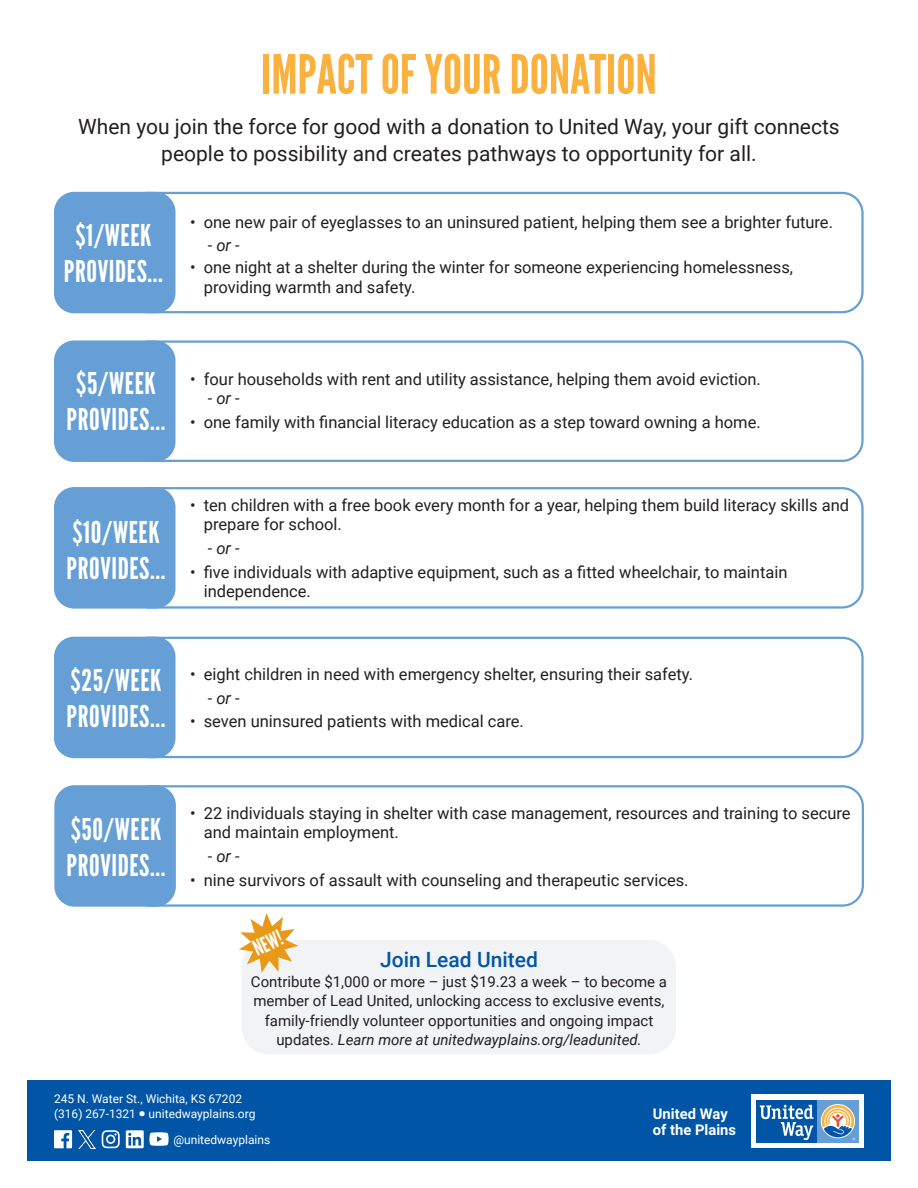
<style>
.page{position:relative;width:918px;height:1188px;background:#fff}
.page>*{position:absolute;margin:0;border:0;box-sizing:border-box;transform-origin:0 0}
.Bulleted_Text_-_Last_Bullet{font:54px "League Gothic";color:#fbb13d}
.t1{font:30px "League Gothic";letter-spacing:.02em;color:#fff}
.Topic_Intro_Text{font:21.45px "League Gothic";color:#fff}
.Bulleted_Text_-_Last_Bullet-2{font:21px/27px "Roboto";color:#231f20;text-align:center}
.t2{font:500 21px "Roboto";color:#0155a7}
.t3{font:16.5px/19.5px "Roboto";color:#231f20}
.t4{font:italic 16.5px "Roboto";color:#231f20}
.t5{font:15px/19.5px "Roboto";color:#231f20;text-align:center}
.t6{font:700 14.7px/15.9px "Roboto";color:#fff}
.t7{font:12px "Roboto";color:#fff}
.s1{font-style:italic}
</style>
<div class="page">
<svg style="left:160px;top:785px;width:704px;height:122px"></svg>
<div style="left:54px;top:785px;width:122px;height:122px;background:#669fd5;border-radius:20px"></div>
<svg style="left:145px;top:636px;width:719px;height:123px"></svg>
<div style="left:54px;top:637px;width:122px;height:121px;background:#669fd5;border-radius:20px"></div>
<svg style="left:160px;top:487px;width:704px;height:122px"></svg>
<div style="left:54px;top:487px;width:122px;height:122px;background:#669fd5;border-radius:20px"></div>
<svg style="left:160px;top:340px;width:704px;height:122px"></svg>
<div style="left:54px;top:340px;width:122px;height:122px;background:#669fd5;border-radius:20px"></div>
<svg style="left:145px;top:191px;width:719px;height:123px"></svg>
<div style="left:54px;top:192px;width:122px;height:121px;background:#669fd5;border-radius:20px"></div>
<div style="left:27px;top:1080px;width:864px;height:81px;background:#0155a7"></div>
<div style="left:751px;top:1095px;width:113px;height:53px;background:#fff"></div>
<div style="left:817px;top:1100px;width:42px;height:43px;background:#669fd5"></div>
<div style="left:757px;top:1100px;width:60px;height:43px;background:#0155a7"></div>
<svg style="left:821px;top:1104px;width:34px;height:34px"></svg>
<svg style="left:760px;top:1105px;width:54px;height:35px"></svg>
<svg style="left:822px;top:1105px;width:33px;height:35px"></svg>
<svg style="left:54px;top:1130px;width:18px;height:18px"></svg>
<svg style="left:102px;top:1130px;width:18px;height:18px"></svg>
<svg style="left:126px;top:1130px;width:43px;height:18px"></svg>
<img style="left:78px;top:1130px;width:18px;height:18px">
<div style="left:242px;top:940px;width:434px;height:114px;background:#f2f3f4;border-radius:27px"></div>
<svg style="left:239px;top:913px;width:59px;height:60px"></svg>
<p class="Bulleted_Text_-_Last_Bullet" style="left:261px;top:42px;width:397px">IMPACT OF YOUR DONATION</p>
<p class="Bulleted_Text_-_Last_Bullet-2" style="left:78px;top:112px;width:763px">When you join the force for good with a donation to United Way, your gift connects people to possibility and creates pathways to opportunity for all.</p>
<p class="t1" style="left:75px;top:218px;width:78px">$1/WEEK</p>
<p class="t1" style="left:64px;top:254px;width:100px">PROVIDES...</p>
<p class="t3" style="left:190px;top:212px;width:644px">• one new pair of eyeglasses to an uninsured patient, helping them see a brighter future.</p>
<p class="t4" style="left:208px;top:233px;width:33px">- or -</p>
<p class="t3" style="left:204px;top:257px;width:591px;text-indent:-14px">• one night at a shelter during the winter for someone experiencing homelessness, providing warmth and safety.</p>
<p class="t1" style="left:76px;top:366px;width:81px">$5/WEEK</p>
<p class="t1" style="left:67px;top:402px;width:100px">PROVIDES...</p>
<p class="t1" style="left:72px;top:514px;width:89px">$10/WEEK</p>
<p class="t1" style="left:67px;top:550px;width:100px">PROVIDES...</p>
<p class="t1" style="left:71px;top:663px;width:92px">$25/WEEK</p>
<p class="t1" style="left:67px;top:699px;width:100px">PROVIDES...</p>
<p class="t3" style="left:190px;top:369px;width:572px">• four households with rent and utility assistance, helping them avoid eviction.</p>
<p class="t4" style="left:208px;top:387px;width:33px">- or -</p>
<p class="t3" style="left:190px;top:412px;width:572px">• one family with financial literacy education as a step toward owning a home.</p>
<p class="t3" style="left:204px;top:494px;width:647px;text-indent:-14px">• ten children with a free book every month for a year, helping them build literacy skills and prepare for school.</p>
<p class="t4" style="left:208px;top:537px;width:33px">- or -</p>
<p class="t3" style="left:204px;top:562px;width:585px;text-indent:-14px">• five individuals with adaptive equipment, such as a fitted wheelchair, to maintain independence.</p>
<p class="t3" style="left:190px;top:664px;width:504px">• eight children in need with emergency shelter, ensuring their safety.</p>
<p class="t4" style="left:208px;top:686px;width:33px">- or -</p>
<p class="t3" style="left:190px;top:711px;width:335px">• seven uninsured patients with medical care.</p>
<p class="t1" style="left:71px;top:811px;width:92px">$50/WEEK</p>
<p class="t1" style="left:67px;top:847px;width:100px">PROVIDES...</p>
<p class="t3" style="left:204px;top:802px;width:648px;text-indent:-14px">• 22 individuals staying in shelter with case management, resources and training to secure and maintain employment.</p>
<p class="t4" style="left:208px;top:844px;width:33px">- or -</p>
<p class="t3" style="left:190px;top:869px;width:500px">• nine survivors of assault with counseling and therapeutic services.</p>
<p class="Topic_Intro_Text" style="left:249px;top:938px;width:32px;rotate:-25deg">NEW!</p>
<p class="t2" style="left:380px;top:945px;width:159px">Join Lead United</p>
<p class="t5" style="left:251px;top:971px;width:418px">Contribute $1,000 or more – just $19.23 a week – to become a member of Lead United, unlocking access to exclusive events, family-friendly volunteer opportunities and ongoing impact updates. <span class="s1">Learn more at unitedwayplains.org/leadunited.</span></p>
<p class="t7" style="left:54px;top:1091px;width:190px">245 N. Water St., Wichita, KS 67202</p>
<p class="t7" style="left:54px;top:1105px;width:203px">(316) 267-1321 ● unitedwayplains.org</p>
<p class="t7" style="left:173px;top:1131px;width:99px">@unitedwayplains</p>
<p class="t6" style="left:653px;top:1105px;width:85px">United Way of the Plains</p>
</div>
